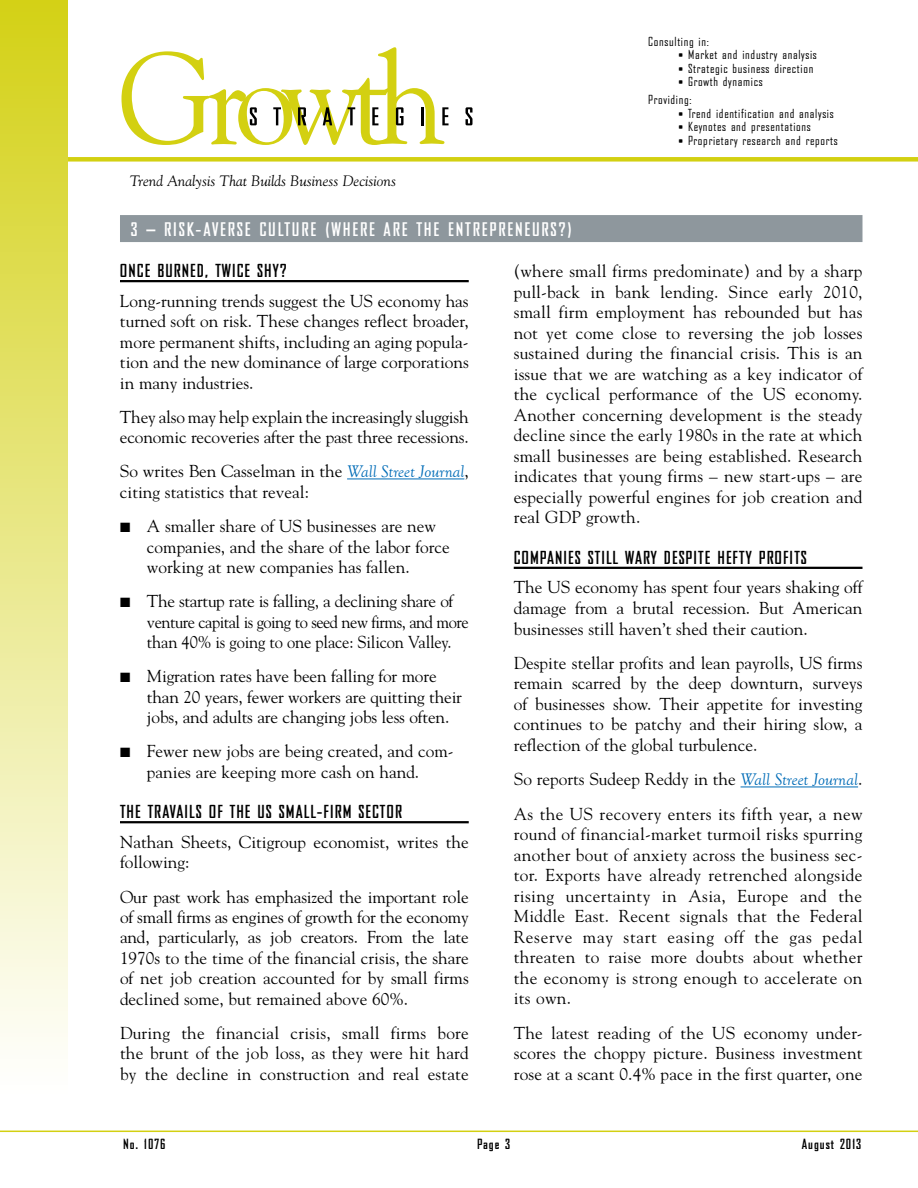
<style>
.page{position:relative;width:918px;height:1188px;background:#fff}
.page>*{position:absolute;margin:0;border:0;box-sizing:border-box;transform-origin:0 0}
.t1{font:700 18px "Bureau Agency";letter-spacing:.1em;color:#fff}
.t2{font:17.25px/20.5px "Goudy";color:#000;text-align:justify}
.t3{font:17.25px/20.4px "Goudy";letter-spacing:-.02em;color:#000}
.t4{font:700 17.25px "Bureau Agency";letter-spacing:.06em;color:#000}
.t5{font:17.25px/34.3px "Goudy";letter-spacing:.02em;color:#000}
.t6{font:italic 15px "Goudy";color:#000}
.t7{font:700 13.5px "Bureau Agency";letter-spacing:.075em;color:#000}
.t8{font:12px/18px "Bureau Agency";letter-spacing:.06em;color:#000}
.s1{font-size:10.5px}
.s2{font-family:"Goudy Old Style T";font-style:italic;color:#006cb7}
</style>
<div class="page">
<div style="left:120px;top:215px;width:742px;height:27px;background:#8e979d"></div>
<hr style="left:120px;top:280px;width:349px;height:2px;background:#000">
<hr style="left:347px;top:479px;width:117px;height:1px;background:#006cb7">
<hr style="left:120px;top:821px;width:349px;height:2px;background:#000">
<hr style="left:514px;top:567px;width:348px;height:2px;background:#000">
<hr style="left:741px;top:787px;width:117px;height:1px;background:#006cb7">
<div style="left:0;top:157px;width:918px;height:5px;background:#d3d011"></div>
<div style="left:0;top:0;width:68px;height:1097px;background:linear-gradient(to bottom,#d4d116,#fff)"></div>
<hr style="left:0;top:1131px;width:918px;height:1px;background:#d3d011">
<svg style="left:122px;top:47px;width:327px;height:98px"></svg>
<svg style="left:466px;top:107px;width:6px;height:18px"></svg>
<p class="t6" style="left:130px;top:172px;width:268px">Trend Analysis That Builds Business Decisions</p>
<p class="t8" style="left:648px;top:33px;width:62px">Consulting in:</p>
<p class="t8" style="left:679px;top:46px;width:140px"><span class="s1">•</span> Market and industry analysis</p>
<p class="t8" style="left:679px;top:60px;width:136px"><span class="s1">•</span> Strategic business direction</p>
<p class="t8" style="left:648px;top:73px;width:116px;text-indent:30px"><span class="s1">•</span> Growth dynamics<br>Providing:</p>
<p class="t8" style="left:679px;top:105px;width:157px"><span class="s1">•</span> Trend identification and analysis</p>
<p class="t8" style="left:679px;top:118px;width:134px"><span class="s1">•</span> Keynotes and presentations</p>
<p class="t8" style="left:679px;top:132px;width:161px"><span class="s1">•</span> Proprietary research and reports</p>
<p class="t1" style="left:131px;top:219px;width:443px">3 – RISK-AVERSE CULTURE (WHERE ARE THE ENTREPRENEURS?)</p>
<p class="t4" style="left:120px;top:261px;width:168px">ONCE BURNED, TWICE SHY?</p>
<p class="t2" style="left:120px;top:290px;width:350px">Long-running trends suggest the US economy has turned soft on risk. These changes reflect broader, more permanent shifts, including an aging popula&shy;tion and the new dominance of large corporations in many industries.</p>
<p class="t2" style="left:120px;top:406px;width:350px">They also may help explain the increasingly sluggish economic recoveries after the past three recessions.</p>
<p class="t2" style="left:120px;top:461px;width:350px">So writes Ben Casselman in the <span class="s2">Wall Street Journal</span>, citing statistics that reveal:</p>
<p class="t2" style="left:147px;top:515px;width:304px;text-align:left;text-indent:-27px">■ A smaller share of US businesses are new companies, and the share of the labor force working at new companies has fallen.</p>
<p class="t3" style="left:147px;top:591px;width:323px;text-indent:-27px">■ The startup rate is falling, a declining share of venture capital is going to seed new firms, and more than 40% is going to one place: Silicon Valley.</p>
<p class="t2" style="left:147px;top:666px;width:317px;text-align:left;text-indent:-27px">■ Migration rates have been falling for more than 20 years, fewer workers are quitting their jobs, and adults are changing jobs less often.</p>
<p class="t2" style="left:120px;top:741px;width:335px;text-align:center">■ Fewer new jobs are being created, and com&shy;panies are keeping more cash on hand.</p>
<p class="t4" style="left:120px;top:802px;width:283px">THE TRAVAILS OF THE US SMALL-FIRM SECTOR</p>
<p class="t2" style="left:120px;top:831px;width:350px">Nathan Sheets, Citigroup economist, writes the following:</p>
<p class="t2" style="left:120px;top:886px;width:350px">Our past work has emphasized the important role of small firms as engines of growth for the economy and, particularly, as job creators. From the late 1970s to the time of the financial crisis, the share of net job creation accounted for by small firms declined some, but remained above 60%.</p>
<p class="t2" style="left:120px;top:1022px;width:350px">During the financial crisis, small firms bore the brunt of the job loss, as they were hit hard by the decline in construction and real estate</p>
<p class="t2" style="left:514px;top:260px;width:350px">(where small firms predominate) and by a sharp pull-back in bank lending. Since early 2010, small firm employment has rebounded but has not yet come close to reversing the job losses sustained during the financial crisis. This is an issue that we are watching as a key indicator of the cyclical performance of the US economy.<br>Another concerning development is the steady decline since the early 1980s in the rate at which small businesses are being established. Research indicates that young firms – new start-ups – are especially powerful engines for job creation and real GDP growth.</p>
<p class="t4" style="left:514px;top:548px;width:295px">COMPANIES STILL WARY DESPITE HEFTY PROFITS</p>
<p class="t2" style="left:514px;top:577px;width:350px">The US economy has spent four years shaking off damage from a brutal recession. But American businesses still haven’t shed their caution.</p>
<p class="t2" style="left:514px;top:652px;width:350px">Despite stellar profits and lean payrolls, US firms remain scarred by the deep downturn, surveys of businesses show. Their appetite for investing continues to be patchy and their hiring slow, a reflection of the global turbulence.</p>
<p class="t5" style="left:514px;top:762px;width:350px">So reports Sudeep Reddy in the <span class="s2">Wall Street Journal</span>.<br>As the US recovery enters its fifth year, a new</p>
<p class="t2" style="left:514px;top:823px;width:350px">round of financial-market turmoil risks spurring another bout of anxiety across the business sec&shy;tor. Exports have already retrenched alongside rising uncertainty in Asia, Europe and the Middle East. Recent signals that the Federal Reserve may start easing off the gas pedal threaten to raise more doubts about whether the economy is strong enough to accelerate on its own.</p>
<p class="t2" style="left:514px;top:1022px;width:350px">The latest reading of the US economy under&shy;scores the choppy picture. Business investment rose at a scant 0.4% pace in the first quarter, one</p>
<p class="t7" style="left:123px;top:1137px;width:44px">No. 1076</p>
<p class="t7" style="left:477px;top:1137px;width:35px">Page 3</p>
<p class="t7" style="left:802px;top:1137px;width:61px">August 2013</p>
</div>
